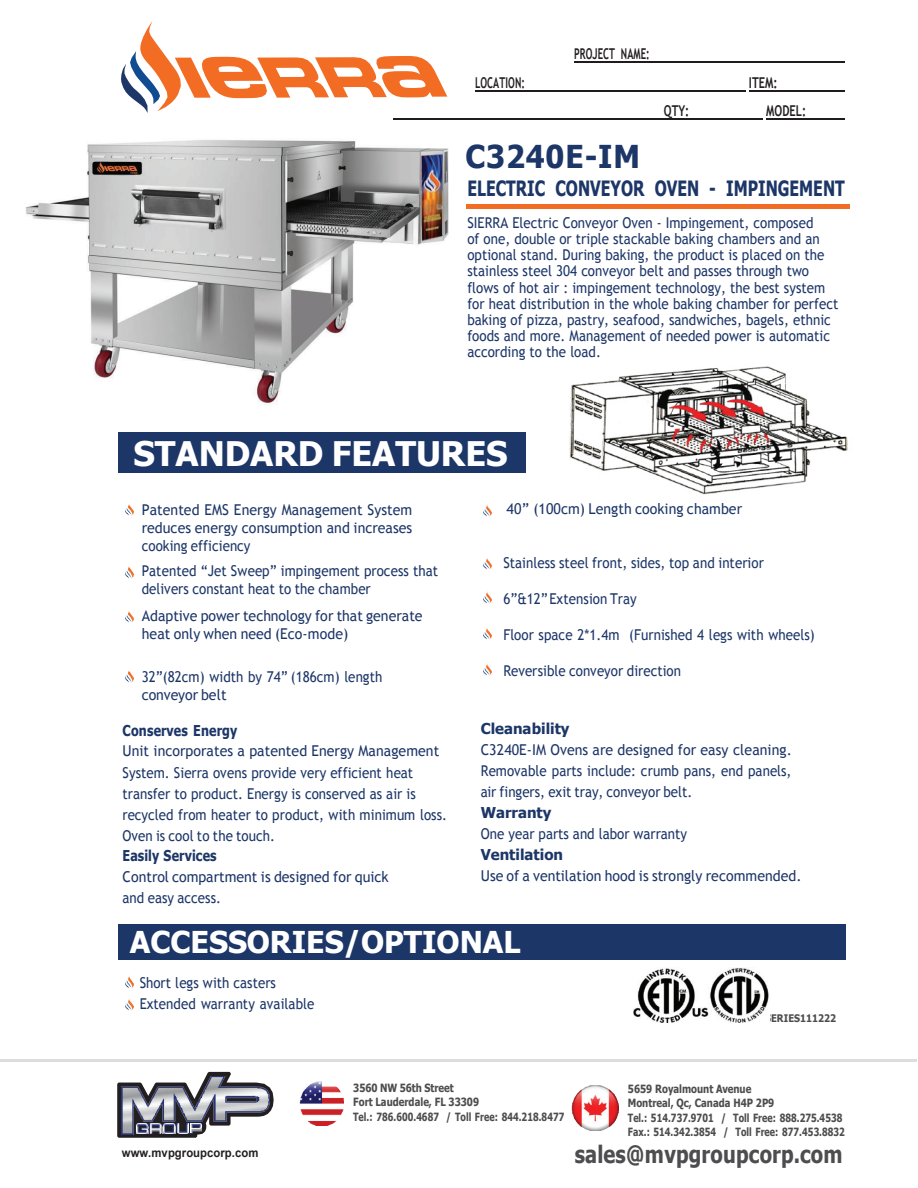
<style>
.page{position:relative;width:918px;height:1188px;background:#fff}
.page>*{position:absolute;margin:0;border:0;box-sizing:border-box;transform-origin:0 0}
.t1{font:700 33.9px "Tahoma";color:#fff}
.t2{font:700 31.5px "Tahoma";letter-spacing:.03em;color:#1d3668;scale:.94 1}
.t3{font:700 30px "Tahoma";color:#fff}
.t4{font:700 24px "Tahoma";letter-spacing:.01em;color:#4d4d4f;scale:.84 1}
.t5{font:700 21px "Tahoma";color:#1d3668;scale:.75 1}
.t6{font:15px/16px "Trebuchet MS";letter-spacing:.005em;color:#1d3668;scale:.89 1}
.t7{font:15px/21.1px "Trebuchet MS";letter-spacing:.005em;color:#1d3668;scale:.95 1}
.t8{font:700 15px "Tahoma";color:#1d3668}
.t9{font:700 15px "Tahoma";color:#1d3668;scale:.83 1}
.t10{font:700 15px "Trebuchet MS";letter-spacing:.005em;color:#231f20;scale:.64 1}
.t11{font:700 15px "Trebuchet MS";letter-spacing:.005em;color:#231f20;scale:.74 1}
.t12{font:700 12px "Arial";letter-spacing:.005em;color:#231f20;scale:.94 1}
.t13{font:700 11.4px/13.5px "Tahoma";color:#4d4d4f;scale:.78 1}
.t14{font:700 11.4px/13.5px "Tahoma";color:#4d4d4f;scale:.84 1}
.t15{font:700 10.5px "Tahoma";color:#4d4d4f;scale:.9 1}
</style>
<div class="page">
<img style="left:569px;top:366px;width:279px;height:129px">
<svg style="left:117px;top:1072px;width:157px;height:66px"></svg>
<img style="left:572px;top:1085px;width:46px;height:45px">
<img style="left:299px;top:1081px;width:45px;height:44px">
<hr style="left:0;top:1059px;width:917px;height:3px;background:#dcddde">
<svg style="left:121px;top:21px;width:326px;height:92px"></svg>
<hr style="left:574px;top:61px;width:271px;height:1px;background:#1f1c1d">
<hr style="left:475px;top:90px;width:271px;height:1px;background:#1f1c1d">
<hr style="left:749px;top:90px;width:96px;height:1px;background:#1f1c1d">
<hr style="left:394px;top:118px;width:369px;height:2px;background:#1f1c1d">
<hr style="left:766px;top:118px;width:79px;height:2px;background:#1f1c1d">
<div style="left:118px;top:924px;width:728px;height:36px;background:#1d3668"></div>
<img style="left:634px;top:968px;width:135px;height:55px">
<svg style="left:125px;top:976px;width:8px;height:12px"></svg>
<svg style="left:125px;top:999px;width:8px;height:12px"></svg>
<img style="left:26px;top:140px;width:423px;height:265px">
<hr style="left:466px;top:204px;width:384px;height:4px;background:#f36c23">
<svg style="left:125px;top:670px;width:9px;height:12px"></svg>
<svg style="left:125px;top:566px;width:9px;height:12px"></svg>
<svg style="left:125px;top:504px;width:9px;height:12px"></svg>
<svg style="left:484px;top:558px;width:8px;height:12px"></svg>
<svg style="left:484px;top:505px;width:8px;height:12px"></svg>
<svg style="left:125px;top:611px;width:9px;height:12px"></svg>
<svg style="left:484px;top:592px;width:8px;height:12px"></svg>
<svg style="left:484px;top:628px;width:8px;height:12px"></svg>
<svg style="left:484px;top:664px;width:8px;height:12px"></svg>
<div style="left:118px;top:432px;width:408px;height:41px;background:#1d3668"></div>
<p class="t10" style="left:574px;top:44px;width:120px">PROJECT NAME:</p>
<p class="t10" style="left:475px;top:73px;width:79px">LOCATION:</p>
<p class="t11" style="left:749px;top:73px;width:40px">ITEM:</p>
<p class="t11" style="left:664px;top:102px;width:36px">QTY:</p>
<p class="t11" style="left:766px;top:102px;width:55px">MODEL:</p>
<h2 class="t2" style="left:466px;top:134px;width:187px">C3240E-IM</h2>
<h3 class="t5" style="left:467px;top:173px;width:505px">ELECTRIC CONVEYOR OVEN - IMPINGEMENT</h3>
<p class="t6" style="left:467px;top:215px;width:419px">SIERRA Electric Conveyor Oven - Impingement, composed<br>of one, double or triple stackable baking chambers and an optional stand. During baking, the product is placed on the stainless steel 304 conveyor belt and passes through two flows of hot air : impingement technology, the best system for heat distribution in the whole baking chamber for perfect baking of pizza, pastry, seafood, sandwiches, bagels, ethnic foods and more. Management of needed power is automatic according to the load.</p>
<h1 class="t1" style="left:134px;top:429px;width:376px">STANDARD FEATURES</h1>
<p class="t7" style="left:142px;top:501px;width:286px;line-height:17.9px;text-align:justify">Patented EMS Energy Management System reduces energy consumption and increases cooking efficiency</p>
<p class="t6" style="left:142px;top:562px;width:335px;line-height:17.9px">Patented “Jet Sweep” impingement process that delivers constant heat to the chamber</p>
<p class="t7" style="left:142px;top:607px;width:297px;line-height:17.9px">Adaptive power technology for that generate heat only when need (Eco-mode)</p>
<p class="t6" style="left:142px;top:668px;width:272px;line-height:17.9px">32”(82cm) width by 74” (186cm) length conveyor belt</p>
<p class="t9" style="left:123px;top:720px;width:140px">Conserves Energy</p>
<p class="t7" style="left:122px;top:741px;width:343px">Unit incorporates a patented Energy Management System. Sierra ovens provide very efficient heat transfer to product. Energy is conserved as air is recycled from heater to product, with minimum loss.<br>Oven is cool to the touch.</p>
<p class="t9" style="left:123px;top:845px;width:115px">Easily Services</p>
<p class="t7" style="left:123px;top:867px;width:282px">Control compartment is designed for quick and easy access.</p>
<p class="t7" style="left:507px;top:498px;width:250px">40” (100cm) Length cooking chamber</p>
<p class="t6" style="left:503px;top:554px;width:294px">Stainless steel front, sides, top and interior</p>
<p class="t6" style="left:503px;top:590px;width:151px">6”&amp;12”Extension Tray</p>
<p class="t6" style="left:503px;top:626px;width:351px">Floor space 2*1.4m (Furnished 4 legs with wheels)</p>
<p class="t6" style="left:503px;top:662px;width:201px">Reversible conveyor direction</p>
<p class="t8" style="left:481px;top:718px;width:90px">Cleanability</p>
<p class="t7" style="left:481px;top:739px;width:329px;text-align:justify">C3240E-IM Ovens are designed for easy cleaning.<br>Removable parts include: crumb pans, end panels, air fingers, exit tray, conveyor belt.</p>
<p class="t8" style="left:481px;top:802px;width:72px">Warranty</p>
<p class="t8" style="left:481px;top:844px;width:84px">Ventilation</p>
<p class="t7" style="left:481px;top:866px;width:339px">Use of a ventilation hood is strongly recommended.</p>
<p class="t6" style="left:481px;top:826px;width:233px">One year parts and labor warranty</p>
<h3 class="t3" style="left:130px;top:921px;width:392px">ACCESSORIES/OPTIONAL</h3>
<p class="t6" style="left:140px;top:972px;width:198px;line-height:21px">Short legs with casters<br>Extended warranty available</p>
<p class="t14" style="left:353px;top:1080px;width:151px">3560 NW 56th Street<br>Fort Lauderdale, FL 33309</p>
<p class="t13" style="left:353px;top:1109px;width:272px">Tel.: 786.600.4687 / Toll Free: 844.218.8477</p>
<p class="t15" style="left:761px;top:1010px;width:85px">ISERIES111222</p>
<p class="t14" style="left:628px;top:1082px;width:176px">5659 Royalmount Avenue<br>Montreal, Qc, Canada H4P 2P9</p>
<p class="t13" style="left:628px;top:1111px;width:280px">Tel.: 514.737.9701 / Toll Free: 888.275.4538<br>Fax.: 514.342.3854 / Toll Free: 877.453.8832</p>
<p class="t12" style="left:122px;top:1145px;width:147px">www.mvpgroupcorp.com</p>
<h3 class="t4" style="left:575px;top:1138px;width:320px">sales@mvpgroupcorp.com</h3>
</div>
